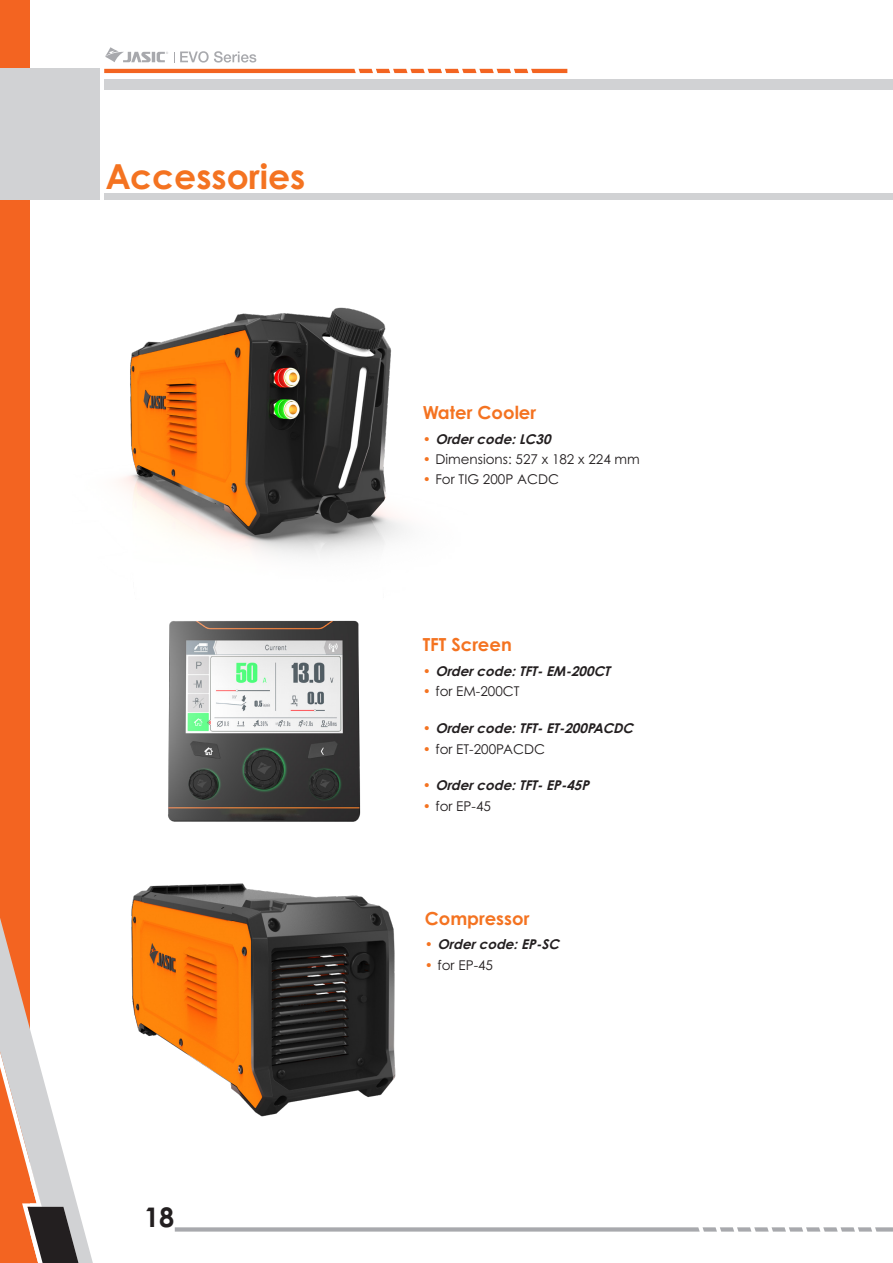
<style>
.page{position:relative;width:893px;height:1263px;background:#fff}
.page>*{position:absolute;margin:0;border:0;box-sizing:border-box;transform-origin:0 0}
.t1{font:700 34.5px "Century Gothic Pro";color:#f47321}
.t2{font:700 27px "Century Gothic Pro";color:#231f20}
.Key_Features{font:700 18px "Century Gothic Pro";color:#f47321}
.t3{font:italic 700 13.5px "Century Gothic Pro";color:#231f20}
.t4{font:13.5px "Century Gothic Pro";color:#231f20}
.s1{font-weight:400;font-style:normal;color:#f47321}
.s2{color:#f47321}
</style>
<div class="page">
<svg style="left:175px;top:1227px;width:718px;height:4px"></svg>
<div style="left:0;top:0;width:30px;height:1263px;background:#f36421"></div>
<div style="left:104px;top:194px;width:789px;height:6px;background:#d1d2d4"></div>
<div style="left:104px;top:79px;width:789px;height:11px;background:#d1d2d4"></div>
<svg style="left:0;top:918px;width:93px;height:345px"></svg>
<div style="left:0;top:69px;width:99px;height:131px;background:#d1d2d4"></div>
<svg style="left:104px;top:69px;width:463px;height:4px"></svg>
<svg style="left:105px;top:47px;width:63px;height:15px"></svg>
<svg style="left:174px;top:51px;width:82px;height:12px"></svg>
<img style="left:119px;top:307px;width:285px;height:249px">
<img style="left:168px;top:620px;width:193px;height:202px">
<img style="left:131px;top:883px;width:265px;height:234px">
<p class="t1" style="left:105px;top:155px;width:201px">Accessories</p>
<p class="t2" style="left:144px;top:1200px;width:32px">18</p>
<p class="Key_Features" style="left:423px;top:401px;width:115px">Water Cooler</p>
<p class="t3" style="left:423px;top:430px;width:133px"><span class="s1">•</span> Ordercode:LC30</p>
<p class="t4" style="left:423px;top:451px;width:219px"><span class="s2">•</span> Dimensions: 527 x 182 x 224 mm</p>
<p class="t4" style="left:423px;top:471px;width:138px"><span class="s2">•</span> For TIG 200P ACDC</p>
<p class="Key_Features" style="left:423px;top:634px;width:91px">TFT Screen</p>
<p class="t3" style="left:423px;top:663px;width:193px"><span class="s1">•</span> Ordercode:TFT-EM-200CT</p>
<p class="t4" style="left:423px;top:683px;width:98px"><span class="s2">•</span> for EM-200CT</p>
<p class="t3" style="left:423px;top:720px;width:216px"><span class="s1">•</span> Ordercode:TFT-ET-200PACDC</p>
<p class="t4" style="left:423px;top:740px;width:124px"><span class="s2">•</span> for ET-200PACDC</p>
<p class="t3" style="left:423px;top:777px;width:172px"><span class="s1">•</span> Ordercode:TFT-EP-45P</p>
<p class="t4" style="left:423px;top:798px;width:70px"><span class="s2">•</span> for EP-45</p>
<p class="Key_Features" style="left:425px;top:907px;width:106px">Compressor</p>
<p class="t3" style="left:425px;top:936px;width:139px"><span class="s1">•</span> Ordercode:EP-SC</p>
<p class="t4" style="left:425px;top:957px;width:70px"><span class="s2">•</span> for EP-45</p>
</div>
